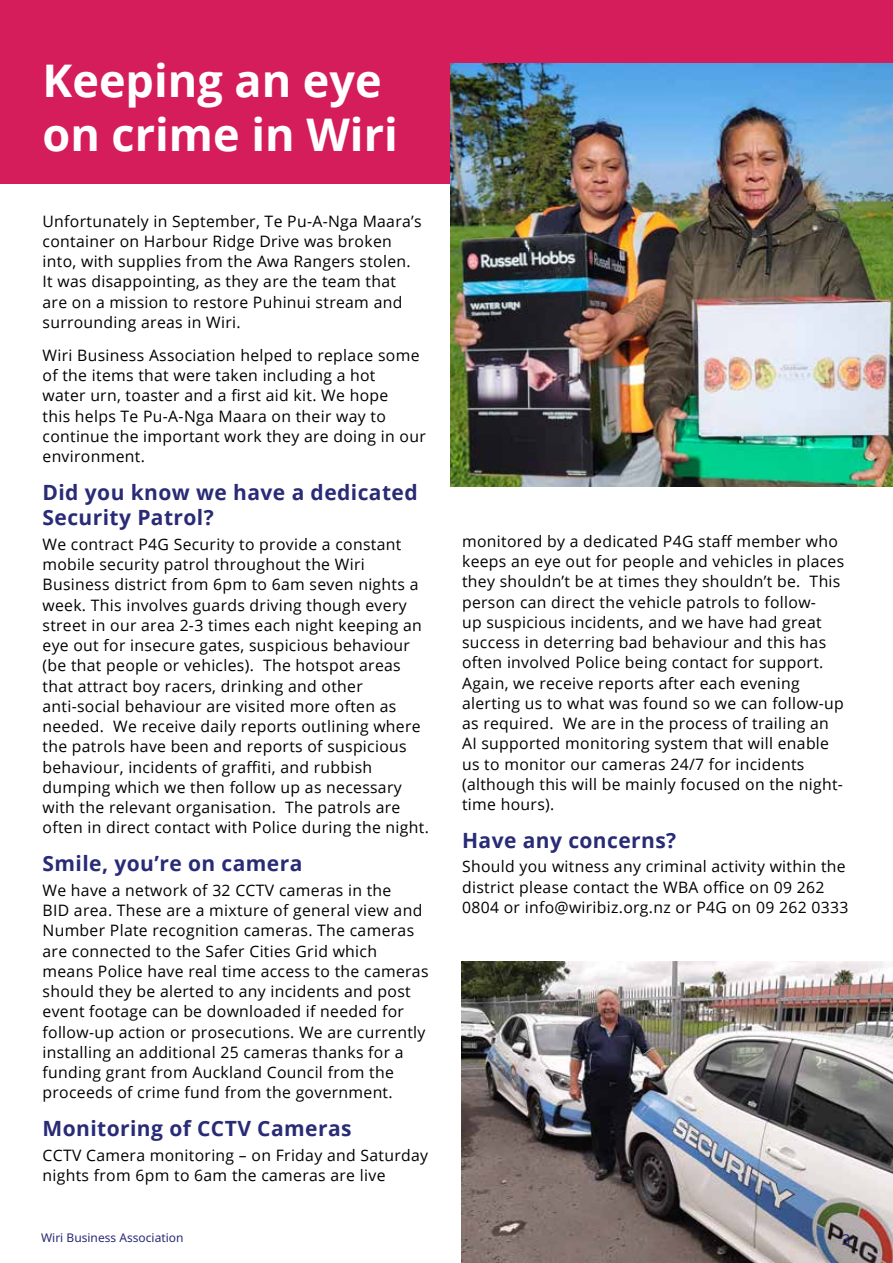
<style>
.page{position:relative;width:893px;height:1263px;background:#fff}
.page>*{position:absolute;margin:0;border:0;box-sizing:border-box;transform-origin:0 0}
.t1{font:700 45px/54px "Open Sans";color:#fff}
.t2{font:700 21px/25.2px "Open Sans";letter-spacing:.02em;color:#292b76}
.t3{font:15.75px/20.2px "Open Sans";letter-spacing:.02em;color:#000}
.t4{font:15px "Noto Sans";color:#292b76}
.t5{font:12px "Noto Sans";color:#292b76}
</style>
<div class="page">
<div style="left:0;top:0;width:893px;height:183px;background:#d61d5c"></div>
<img style="left:451px;top:63px;width:442px;height:423px">
<img style="left:461px;top:961px;width:432px;height:302px">
<h1 class="t1" style="left:43px;top:59px;width:357px">Keeping an eye on crime in Wiri</h1>
<p class="t3" style="left:43px;top:212px;width:381px">Unfortunately in September, Te Pu-A-Nga Maara’s container on Harbour Ridge Drive was broken into, with supplies from the Awa Rangers stolen.<br>It was disappointing, as they are the team that are on a mission to restore Puhinui stream and surrounding areas in Wiri.</p>
<p class="t3" style="left:43px;top:347px;width:385px">Wiri Business Association helped to replace some of the items that were taken including a hot<br>water urn, toaster and a first aid kit. We hope<br>this helps Te Pu-A-Nga Maara on their way to continue the important work they are doing in our environment.</p>
<h2 class="t2" style="left:43px;top:482px;width:377px">Did you know we have a dedicated<br>Security Patrol?</h2>
<p class="t3" style="left:43px;top:535px;width:388px">We contract P4G Security to provide a constant mobile security patrol throughout the Wiri Business district from 6pm to 6am seven nights a week. This involves guards driving though every street in our area 2-3 times each night keeping an eye out for insecure gates, suspicious behaviour (be that people or vehicles). The hotspot areas that attract boy racers, drinking and other anti-social behaviour are visited more often as needed. We receive daily reports outlining where the patrols have been and reports of suspicious behaviour, incidents of graffiti, and rubbish dumping which we then follow up as necessary with the relevant organisation. The patrols are often in direct contact with Police during the night.</p>
<h2 class="t2" style="left:43px;top:853px;width:261px">Smile, you’re on camera</h2>
<p class="t3" style="left:43px;top:881px;width:387px">We have a network of 32 CCTV cameras in the<br>BID area. These are a mixture of general view and Number Plate recognition cameras. The cameras are connected to the Safer Cities Grid which means Police have real time access to the cameras should they be alerted to any incidents and post event footage can be downloaded if needed for follow-up action or prosecutions. We are currently installing an additional 25 cameras thanks for a funding grant from Auckland Council from the proceeds of crime fund from the government.</p>
<h2 class="t2" style="left:43px;top:1118px;width:311px">Monitoring of CCTV Cameras</h2>
<p class="t3" style="left:43px;top:1146px;width:387px">CCTV Camera monitoring – on Friday and Saturday nights from 6pm to 6am the cameras are live</p>
<p class="t3" style="left:462px;top:530px;width:384px">monitored by a dedicated P4G staff member who keeps an eye out for people and vehicles in places they shouldn’t be at times they shouldn’t be. This person can direct the vehicle patrols to follow-<br>up suspicious incidents, and we have had great success in deterring bad behaviour and this has often involved Police being contact for support.<br>Again, we receive reports after each evening alerting us to what was found so we can follow-up as required. We are in the process of trailing an AI supported monitoring system that will enable us to monitor our cameras 24/7 for incidents (although this will be mainly focused on the night&shy;time hours).</p>
<h2 class="t2" style="left:462px;top:830px;width:216px">Have any concerns?</h2>
<p class="t3" style="left:462px;top:858px;width:388px">Should you witness any criminal activity within the district please contact the WBA office on 09 262<br>0804 or info@wiribiz.org.nz or P4G on 09 262 0333</p>
<p class="t5" style="left:41px;top:1231px;width:144px">Wiri Business Association</p>
<p class="t4" style="left:842px;top:1231px;width:10px">3</p>
</div>
